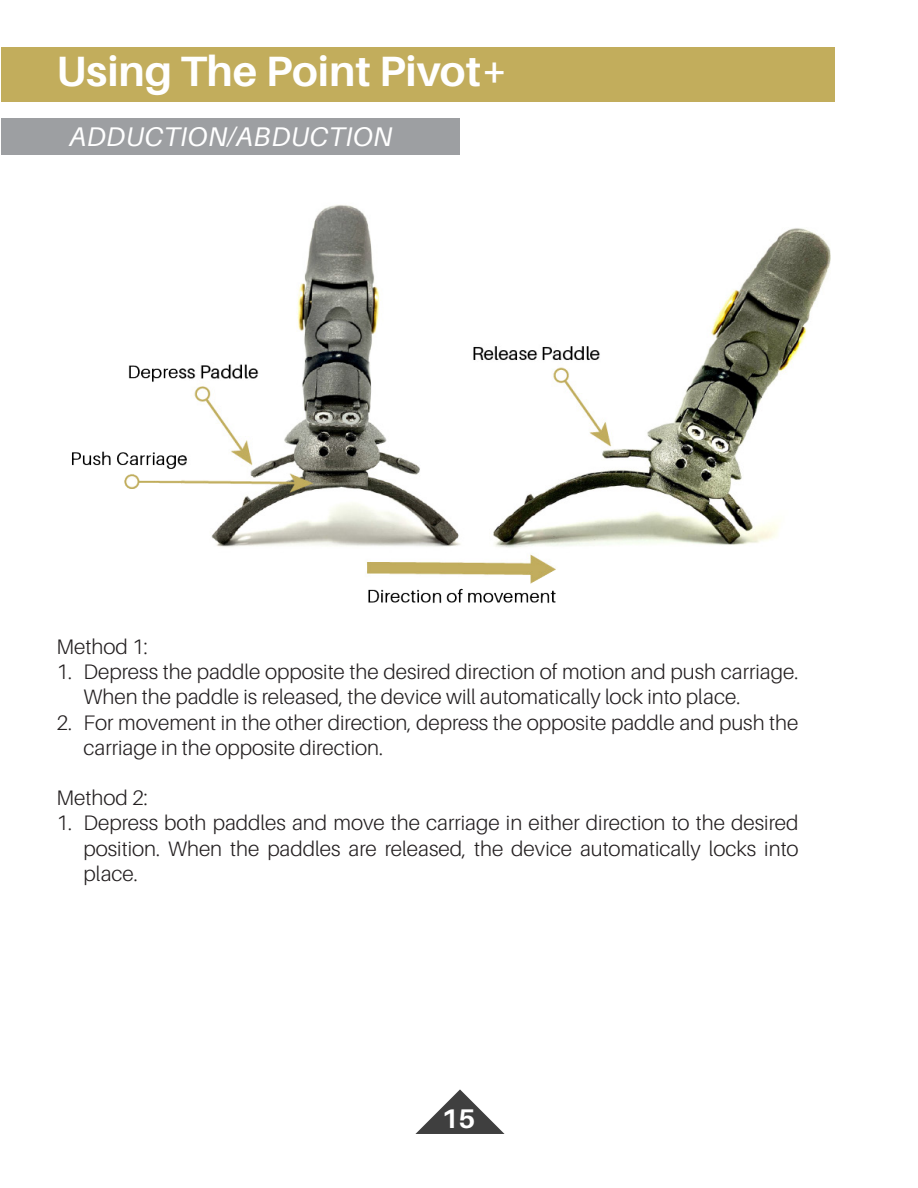
<style>
.page{position:relative;width:918px;height:1188px;background:#fff}
.page>*{position:absolute;margin:0;border:0;box-sizing:border-box;transform-origin:0 0}
.regular_paragraph{font:700 42.45px "Aileron";color:#fff}
.t1{font:italic 27px "Aileron";letter-spacing:.01em;color:#fff}
.Paragraph_Style_1{font:700 27px "Aileron";color:#fff}
.Paragraph_Style_1-2{font:300 21px/25.2px "Aileron";color:#231f20}
</style>
<div class="page">
<div style="left:1px;top:118px;width:459px;height:37px;background:#9d9fa2"></div>
<div style="left:1px;top:47px;width:833px;height:54px;background:#c2ad5c"></div>
<svg style="left:415px;top:1089px;width:90px;height:45px"></svg>
<img style="left:72px;top:205px;width:759px;height:399px">
<p class="regular_paragraph" style="left:56px;top:47px;width:453px">Using The Point Pivot+</p>
<p class="t1" style="left:69px;top:122px;width:325px">ADDUCTION/ABDUCTION</p>
<p class="Paragraph_Style_1-2" style="left:56px;top:634px;width:93px">Method 1:</p>
<p class="Paragraph_Style_1-2" style="left:83px;top:660px;width:717px;text-indent:-27px">1. Depress the paddle opposite the desired direction of motion and push carriage.<br>When the paddle is released, the device will automatically lock into place.</p>
<p class="Paragraph_Style_1-2" style="left:83px;top:710px;width:717px;text-indent:-27px">2. For movement in the other direction, depress the opposite paddle and push the carriage in the opposite direction.</p>
<p class="Paragraph_Style_1-2" style="left:56px;top:786px;width:93px">Method 2:</p>
<p class="Paragraph_Style_1-2" style="left:83px;top:811px;width:717px;text-align:justify;text-indent:-27px">1. Depress both paddles and move the carriage in either direction to the desired position. When the paddles are released, the device automatically locks into place.</p>
<p class="Paragraph_Style_1" style="left:442px;top:1104px;width:35px">15</p>
</div>
